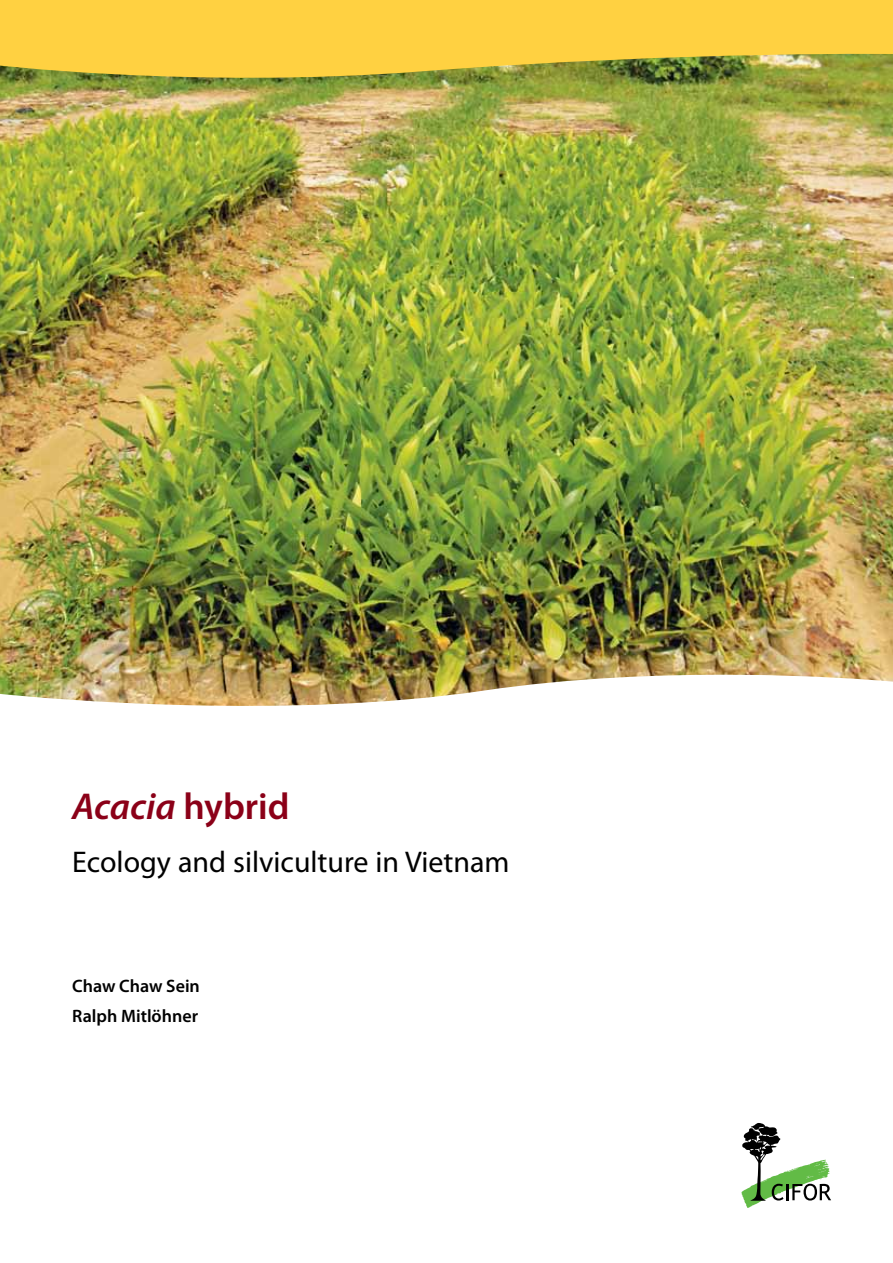
<style>
.page{position:relative;width:893px;height:1263px;background:#fff}
.page>*{position:absolute;margin:0;border:0;box-sizing:border-box;transform-origin:0 0}
.t1{font:italic 600 37.5px "Myriad Pro";color:#8b0018}
.t2{font:30px "Myriad Pro";color:#000}
.t3{font:600 18px/30px "Myriad Pro";color:#000}
.s1{font-style:normal}
</style>
<div class="page">
<img style="left:0;top:89px;width:893px;height:617px">
<svg style="left:0;top:0;width:893px;height:89px;background:#dfc03f"></svg>
<svg style="left:741px;top:1123px;width:90px;height:85px"></svg>
<p class="t1" style="left:72px;top:783px;width:219px">Acacia <span class="s1">hybrid</span></p>
<p class="t2" style="left:72px;top:843px;width:439px">Ecology and silviculture in Vietnam</p>
<p class="t3" style="left:72px;top:970px;width:129px">Chaw Chaw Sein<br>Ralph Mitlöhner</p>
</div>
